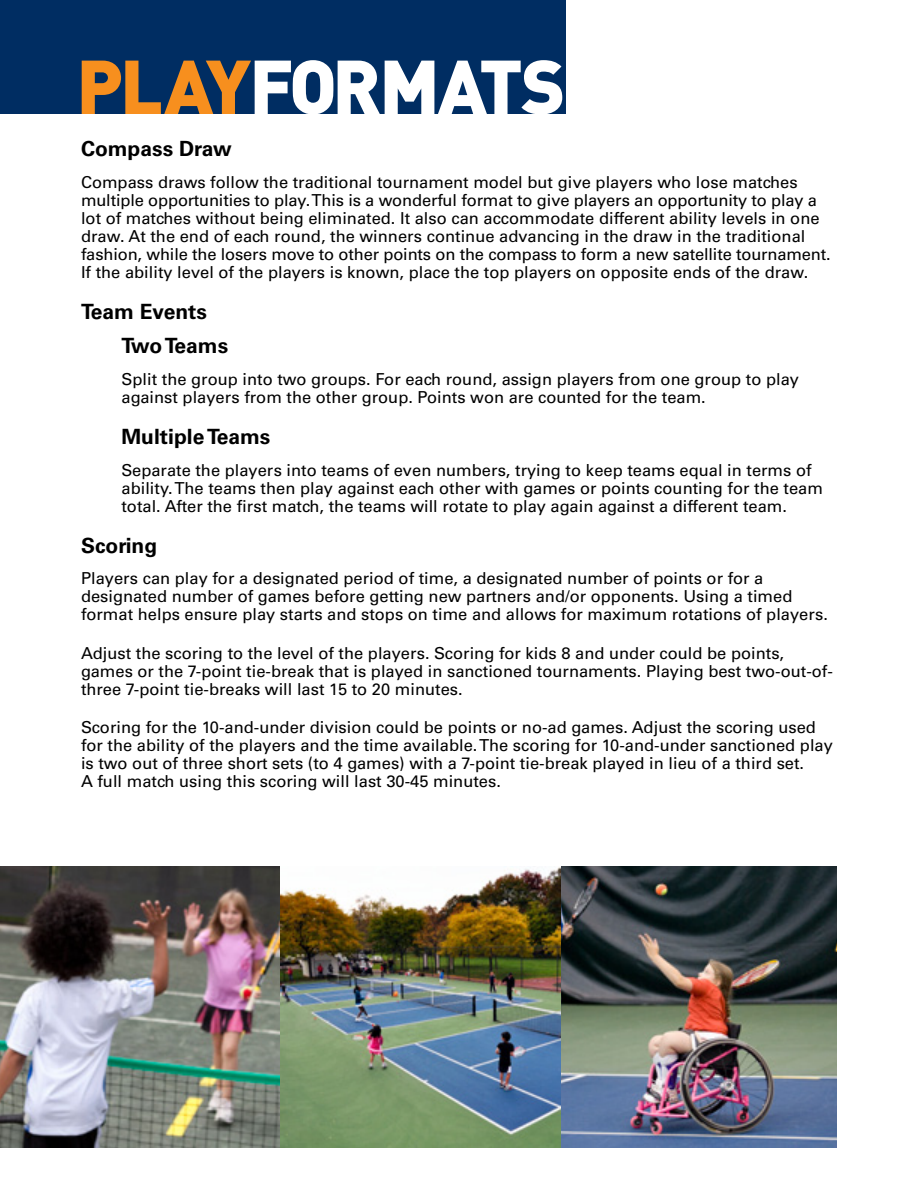
<style>
.page{position:relative;width:918px;height:1188px;background:#fff}
.page>*{position:absolute;margin:0;border:0;box-sizing:border-box;transform-origin:0 0}
.t1{font:900 75px "DIN";letter-spacing:-.035em;color:#fff}
.t2{font:700 21px/34.5px "Univers LT Std";color:#000}
.t3{font:16.5px/18px "Univers LT Std";color:#000}
.s1{color:#f78f1e}
</style>
<div class="page">
<img style="left:0;top:867px;width:837px;height:281px">
<div style="left:0;top:0;width:566px;height:114px;background:#002d62"></div>
<img style="left:281px;top:867px;width:281px;height:281px">
<h1 class="t1" style="left:76px;top:37px;width:491px"><span class="s1">PLAY</span>FORMATS</h1>
<p class="t2" style="left:81px;top:132px;width:152px">Compass Draw</p>
<p class="t3" style="left:81px;top:173px;width:751px">Compass draws follow the traditional tournament model but give players who lose matches multiple opportunities to play. This is a wonderful format to give players an opportunity to play a lot of matches without being eliminated. It also can accommodate different ability levels in one draw. At the end of each round, the winners continue advancing in the draw in the traditional fashion, while the losers move to other points on the compass to form a new satellite tournament.<br>If the ability level of the players is known, place the top players on opposite ends of the draw.</p>
<p class="t2" style="left:122px;top:294px;width:108px;text-indent:-41px">Team Events<br>Two Teams</p>
<p class="t3" style="left:122px;top:370px;width:679px">Split the group into two groups. For each round, assign players from one group to play against players from the other group. Points won are counted for the team.</p>
<p class="t2" style="left:122px;top:420px;width:150px">Multiple Teams</p>
<p class="t3" style="left:122px;top:461px;width:703px">Separate the players into teams of even numbers, trying to keep teams equal in terms of ability. The teams then play against each other with games or points counting for the team total. After the first match, the teams will rotate to play again against a different team.</p>
<p class="t2" style="left:81px;top:528px;width:78px">Scoring</p>
<p class="t3" style="left:81px;top:570px;width:749px">Players can play for a designated period of time, a designated number of points or for a designated number of games before getting new partners and/or opponents. Using a timed format helps ensure play starts and stops on time and allows for maximum rotations of players.</p>
<p class="t3" style="left:81px;top:644px;width:753px">Adjust the scoring to the level of the players. Scoring for kids 8 and under could be points, games or the 7-point tie-break that is played in sanctioned tournaments. Playing best two-out-of&shy;three 7-point tie-breaks will last 15 to 20 minutes.</p>
<p class="t3" style="left:81px;top:718px;width:753px">Scoring for the 10-and-under division could be points or no-ad games. Adjust the scoring used for the ability of the players and the time available. The scoring for 10-and-under sanctioned play is two out of three short sets (to 4 games) with a 7-point tie-break played in lieu of a third set.<br>A full match using this scoring will last 30-45 minutes.</p>
</div>
